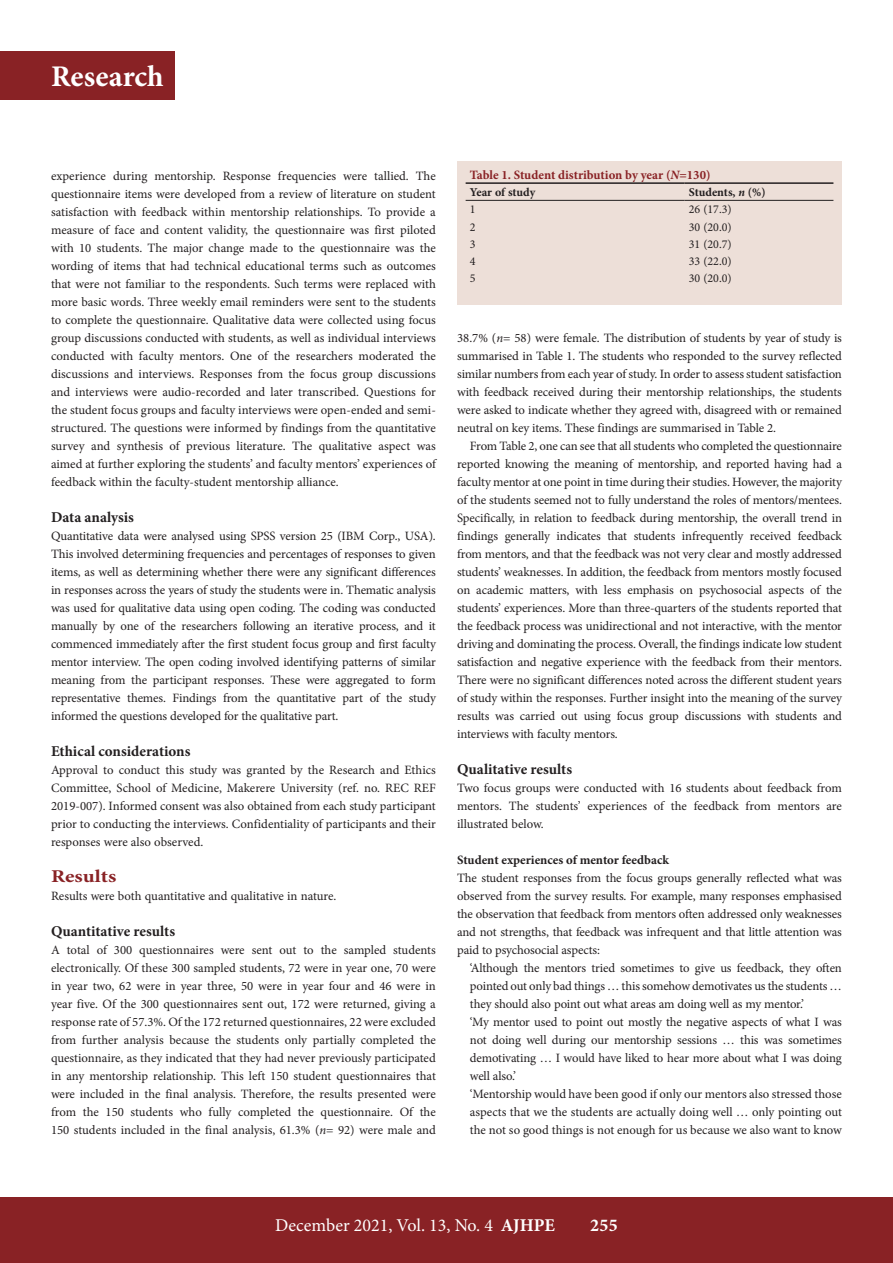
<style>
.page{position:relative;width:893px;height:1263px;background:#fff}
.page>*{position:absolute;margin:0;border:0;box-sizing:border-box;transform-origin:0 0}
.t1{font:700 30px "Minion Pro";color:#fff}
.t2{font:18px "Minion Pro";color:#fff}
.B_HEAD{font:700 18px "Minion Pro";color:#892225;scale:1.2 1}
.t3{font:700 18px "Minion Pro";color:#fff}
.C_HEAD{font:700 15px "Minion Pro";color:#231f20}
.BODY_TEXT_1ST_PARAGR{font:12.75px/18px "Minion Pro";letter-spacing:-.005em;color:#231f20;text-align:justify}
.BODY_TEXT_INDENT{font:12.75px/18px "Minion Pro";letter-spacing:-.01em;color:#231f20;text-align:justify}
.TABLE_HEAD{font:700 12.75px "Minion Pro";letter-spacing:-.005em;color:#892225}
.D_HEAD{font:700 12.75px "Minion Pro";color:#231f20}
.TABLE_COPY{font:12px "Minion Pro";color:#231f20}
.TABLE_FIELD_NAME{font:700 12px "Minion Pro";letter-spacing:-.005em;color:#231f20}
.s1{font-style:italic}
.s2{font-weight:700}
</style>
<div class="page">
<div style="left:0;top:1197px;width:893px;height:66px;background:#892225"></div>
<div style="left:0;top:51px;width:174px;height:49px;background:#892225"></div>
<div style="left:457px;top:161px;width:385px;height:144px;background:#eddfd8"></div>
<hr style="left:466px;top:182px;width:219px;height:2px;background:#231f20">
<hr style="left:685px;top:182px;width:148px;height:2px;background:#231f20">
<hr style="left:466px;top:200px;width:219px;height:1px;background:#231f20">
<hr style="left:685px;top:200px;width:148px;height:1px;background:#231f20">
<h1 class="t1" style="left:51px;top:56px;width:114px">Research</h1>
<p class="BODY_TEXT_1ST_PARAGR" style="left:51px;top:167px;width:386px">experience during mentorship. Response frequencies were tallied. The questionnaire items were developed from a review of literature on student satisfaction with feedback within mentorship relationships. To provide a measure of face and content validity, the questionnaire was first piloted with 10 students. The major change made to the questionnaire was the wording of items that had technical educational terms such as outcomes that were not familiar to the respondents. Such terms were replaced with more basic words. Three weekly email reminders were sent to the students to complete the questionnaire. Qualitative data were collected using focus group discussions conducted with students, as well as individual interviews conducted with faculty mentors. One of the researchers moderated the discussions and interviews. Responses from the focus group discussions and interviews were audio-recorded and later transcribed. Questions for the student focus groups and faculty interviews were open-ended and semi&shy;structured. The questions were informed by findings from the quantitative survey and synthesis of previous literature. The qualitative aspect was aimed at further exploring the students’ and faculty mentors’ experiences of feedback within the faculty-student mentorship alliance.</p>
<h3 class="C_HEAD" style="left:51px;top:507px;width:84px">Data analysis</h3>
<p class="BODY_TEXT_1ST_PARAGR" style="left:51px;top:527px;width:386px">Quantitative data were analysed using SPSS version 25 (IBM Corp., USA).<br>This involved determining frequencies and percentages of responses to given items, as well as determining whether there were any significant differences in responses across the years of study the students were in. Thematic analysis was used for qualitative data using open coding. The coding was conducted manually by one of the researchers following an iterative process, and it commenced immediately after the first student focus group and first faculty mentor interview. The open coding involved identifying patterns of similar meaning from the participant responses. These were aggregated to form representative themes. Findings from the quantitative part of the study informed the questions developed for the qualitative part.</p>
<h3 class="C_HEAD" style="left:51px;top:741px;width:141px">Ethical considerations</h3>
<p class="BODY_TEXT_1ST_PARAGR" style="left:51px;top:761px;width:386px">Approval to conduct this study was granted by the Research and Ethics Committee, School of Medicine, Makerere University (ref. no. REC REF 2019-007). Informed consent was also obtained from each study participant prior to conducting the interviews. Confidentiality of participants and their responses were also observed.</p>
<h2 class="B_HEAD" style="left:51px;top:864px;width:56px">Results</h2>
<p class="BODY_TEXT_1ST_PARAGR" style="left:51px;top:887px;width:287px">Results were both quantitative and qualitative in nature.</p>
<h3 class="C_HEAD" style="left:51px;top:921px;width:126px">Quantitative results</h3>
<p class="BODY_TEXT_1ST_PARAGR" style="left:51px;top:941px;width:386px">A total of 300 questionnaires were sent out to the sampled students electronically. Of these 300 sampled students, 72 were in year one, 70 were in year two, 62 were in year three, 50 were in year four and 46 were in year five. Of the 300 questionnaires sent out, 172 were returned, giving a response rate of 57.3%. Of the 172 returned questionnaires, 22 were excluded from further analysis because the students only partially completed the questionnaire, as they indicated that they had never previously participated in any mentorship relationship. This left 150 student questionnaires that were included in the final analysis. Therefore, the results presented were from the 150 students who fully completed the questionnaire. Of the 150 students included in the final analysis, 61.3% (<span class="s1">n</span>= 92) were male and</p>
<p class="TABLE_HEAD" style="left:470px;top:166px;width:242px">Table 1. Student distribution by year (<span class="s1">N</span>=130)</p>
<p class="TABLE_FIELD_NAME" style="left:470px;top:184px;width:67px">Year of study</p>
<p class="TABLE_FIELD_NAME" style="left:689px;top:184px;width:78px">Students, <span class="s1">n</span> (%)</p>
<p class="TABLE_COPY" style="left:470px;top:201px;width:7px">1</p>
<p class="TABLE_COPY" style="left:689px;top:201px;width:44px">26 (17.3)</p>
<p class="TABLE_COPY" style="left:470px;top:219px;width:7px">2</p>
<p class="TABLE_COPY" style="left:689px;top:219px;width:44px">30 (20.0)</p>
<p class="TABLE_COPY" style="left:470px;top:236px;width:7px">3</p>
<p class="TABLE_COPY" style="left:689px;top:236px;width:44px">31 (20.7)</p>
<p class="TABLE_COPY" style="left:470px;top:253px;width:7px">4</p>
<p class="TABLE_COPY" style="left:689px;top:253px;width:44px">33 (22.0)</p>
<p class="TABLE_COPY" style="left:470px;top:270px;width:7px">5</p>
<p class="TABLE_COPY" style="left:689px;top:270px;width:44px">30 (20.0)</p>
<p class="BODY_TEXT_1ST_PARAGR" style="left:457px;top:329px;width:386px">38.7% (<span class="s1">n</span>= 58) were female. The distribution of students by year of study is summarised in Table 1. The students who responded to the survey reflected similar numbers from each year of study. In order to assess student satisfaction with feedback received during their mentorship relationships, the students were asked to indicate whether they agreed with, disagreed with or remained neutral on key items. These findings are summarised in Table 2.</p>
<p class="BODY_TEXT_INDENT" style="left:457px;top:437px;width:386px;text-indent:13px">From Table 2, one can see that all students who completed the questionnaire reported knowing the meaning of mentorship, and reported having had a faculty mentor at one point in time during their studies. However, the majority of the students seemed not to fully understand the roles of mentors/mentees.<br>Specifically, in relation to feedback during mentorship, the overall trend in findings generally indicates that students infrequently received feedback from mentors, and that the feedback was not very clear and mostly addressed students’ weaknesses. In addition, the feedback from mentors mostly focused on academic matters, with less emphasis on psychosocial aspects of the students’ experiences. More than three-quarters of the students reported that the feedback process was unidirectional and not interactive, with the mentor driving and dominating the process. Overall, the findings indicate low student satisfaction and negative experience with the feedback from their mentors.<br>There were no significant differences noted across the different student years of study within the responses. Further insight into the meaning of the survey results was carried out using focus group discussions with students and interviews with faculty mentors.</p>
<h3 class="C_HEAD" style="left:457px;top:759px;width:117px">Qualitative results</h3>
<p class="BODY_TEXT_1ST_PARAGR" style="left:457px;top:779px;width:386px">Two focus groups were conducted with 16 students about feedback from mentors. The students’ experiences of the feedback from mentors are illustrated below.</p>
<h4 class="D_HEAD" style="left:457px;top:851px;width:213px">Student experiences of mentor feedback</h4>
<p class="BODY_TEXT_1ST_PARAGR" style="left:457px;top:869px;width:386px">The student responses from the focus groups generally reflected what was observed from the survey results. For example, many responses emphasised the observation that feedback from mentors often addressed only weaknesses and not strengths, that feedback was infrequent and that little attention was paid to psychosocial aspects:</p>
<p class="BODY_TEXT_INDENT" style="left:470px;top:959px;width:374px">‘Although the mentors tried sometimes to give us feedback, they often pointed out only bad things … this somehow demotivates us the students … they should also point out what areas am doing well as my mentor.’</p>
<p class="BODY_TEXT_INDENT" style="left:470px;top:1013px;width:374px">‘My mentor used to point out mostly the negative aspects of what I was not doing well during our mentorship sessions … this was sometimes demotivating … I would have liked to hear more about what I was doing well also.’</p>
<p class="BODY_TEXT_INDENT" style="left:470px;top:1085px;width:374px">‘Mentorship would have been good if only our mentors also stressed those aspects that we the students are actually doing well … only pointing out the not so good things is not enough for us because we also want to know</p>
<h2 class="t2" style="left:275px;top:1213px;width:281px">December 2021, Vol. 13, No. 4 <span class="s2">AJHPE</span></h2>
<h2 class="t3" style="left:590px;top:1213px;width:29px">255</h2>
</div>
